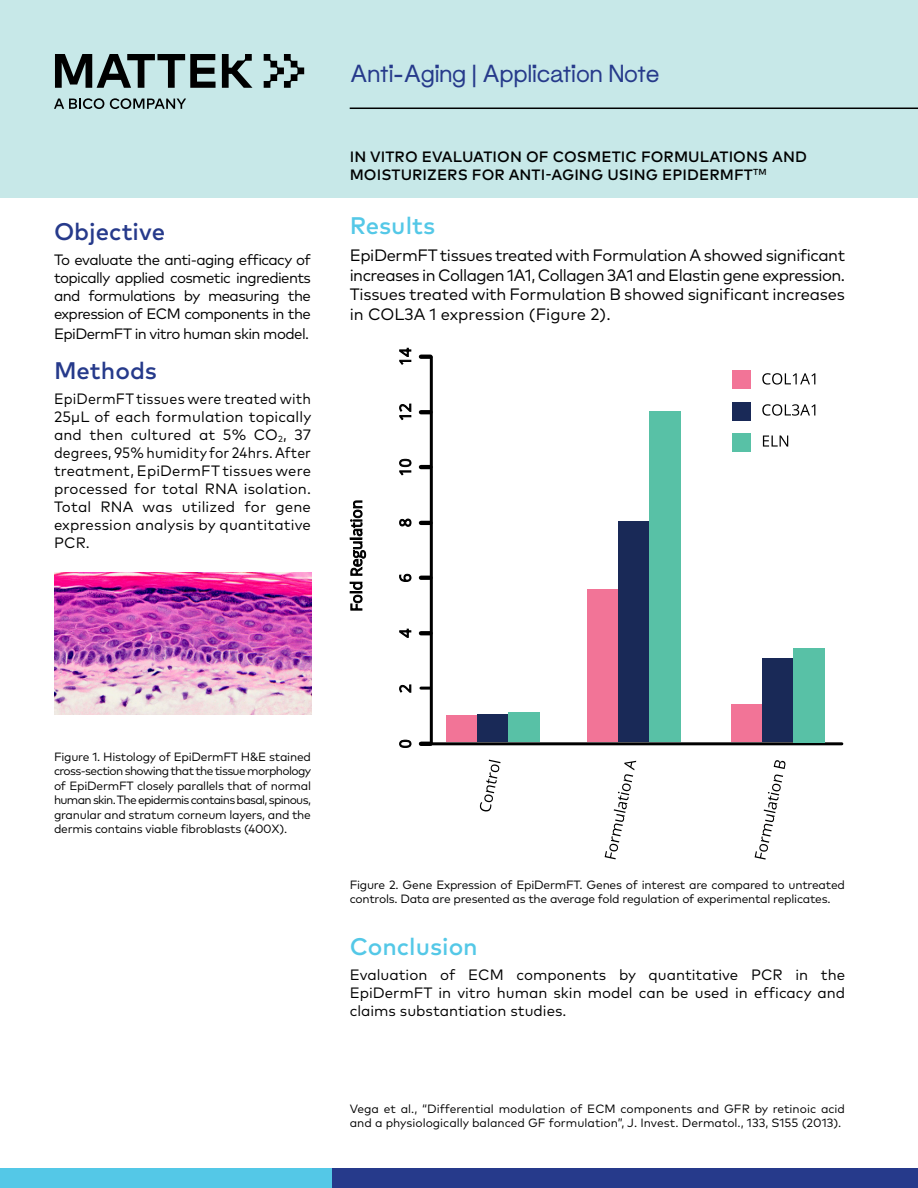
<style>
.page{position:relative;width:918px;height:1188px;background:#fff}
.page>*{position:absolute;margin:0;border:0;box-sizing:border-box;transform-origin:0 0}
.t1{font:24px "Maxeville";letter-spacing:-.01em;color:#263a8b}
.t2{font:500 24px "Mark Pro";color:#54c8e7}
.t3{font:500 24px "Mark Pro";color:#263a8b}
.t4{font:16.5px/19.8px "Mark Pro";letter-spacing:-.01em;color:#000;text-align:justify}
.t5{font:15px/18px "Mark Pro";letter-spacing:-.005em;color:#000;text-align:justify}
.t6{font:15px/18px "Mark Pro";letter-spacing:-.005em;color:#000;text-align:justify;scale:.95 1}
.t7{font:500 15px/18px "Mark Pro";letter-spacing:.005em;color:#000101}
.t8{font:15px "Mark Pro";letter-spacing:-.04em;color:#000}
.t9{font:12px/14.4px "Mark Pro";letter-spacing:-.02em;color:#000}
.t10{font:12px/14.4px "Mark Pro";color:#000}
</style>
<div class="page">
<div style="left:0;top:0;width:918px;height:198px;background:#c7e8e8"></div>
<div style="left:331px;top:1168px;width:587px;height:20px;background:#263a8b"></div>
<div style="left:0;top:1168px;width:332px;height:20px;background:#54c8e7"></div>
<svg style="left:54px;top:98px;width:50px;height:11px"></svg>
<svg style="left:110px;top:98px;width:76px;height:11px"></svg>
<svg style="left:55px;top:54px;width:161px;height:34px"></svg>
<svg style="left:222px;top:54px;width:30px;height:34px"></svg>
<svg style="left:264px;top:54px;width:40px;height:34px"></svg>
<hr style="left:350px;top:108px;width:568px;height:1px;background:#000101">
<img style="left:54px;top:572px;width:258px;height:143px">
<hr style="left:430px;top:357px;width:3px;height:387px;background:#000">
<hr style="left:431px;top:742px;width:411px;height:3px;background:#000">
<svg style="left:349px;top:500px;width:18px;height:111px"></svg>
<svg style="left:480px;top:760px;width:21px;height:52px"></svg>
<svg style="left:755px;top:760px;width:31px;height:100px"></svg>
<svg style="left:605px;top:761px;width:31px;height:98px"></svg>
<svg style="left:421px;top:687px;width:9px;height:3px"></svg>
<svg style="left:399px;top:684px;width:13px;height:9px"></svg>
<svg style="left:421px;top:742px;width:9px;height:4px"></svg>
<svg style="left:399px;top:739px;width:13px;height:9px"></svg>
<svg style="left:421px;top:631px;width:9px;height:4px"></svg>
<svg style="left:399px;top:628px;width:13px;height:10px"></svg>
<svg style="left:421px;top:576px;width:9px;height:4px"></svg>
<svg style="left:399px;top:573px;width:13px;height:9px"></svg>
<svg style="left:421px;top:521px;width:9px;height:4px"></svg>
<svg style="left:399px;top:518px;width:13px;height:9px"></svg>
<svg style="left:421px;top:465px;width:9px;height:4px"></svg>
<svg style="left:399px;top:458px;width:13px;height:18px"></svg>
<svg style="left:421px;top:410px;width:9px;height:4px"></svg>
<svg style="left:399px;top:403px;width:13px;height:17px"></svg>
<svg style="left:421px;top:355px;width:9px;height:4px"></svg>
<svg style="left:399px;top:347px;width:13px;height:18px"></svg>
<svg style="left:762px;top:373px;width:53px;height:12px"></svg>
<div style="left:446px;top:716px;width:32px;height:26px;background:#f27497"></div>
<div style="left:587px;top:589px;width:31px;height:153px;background:#f27497"></div>
<div style="left:731px;top:705px;width:31px;height:37px;background:#f27497"></div>
<div style="left:732px;top:371px;width:18px;height:18px;background:#f27497"></div>
<svg style="left:762px;top:404px;width:53px;height:12px"></svg>
<div style="left:478px;top:714px;width:31px;height:28px;background:#192957"></div>
<div style="left:618px;top:521px;width:31px;height:221px;background:#192957"></div>
<div style="left:762px;top:658px;width:32px;height:84px;background:#192957"></div>
<div style="left:732px;top:402px;width:18px;height:18px;background:#192957"></div>
<svg style="left:763px;top:436px;width:25px;height:11px"></svg>
<div style="left:509px;top:713px;width:31px;height:29px;background:#58c1a6"></div>
<div style="left:649px;top:411px;width:31px;height:331px;background:#58c1a6"></div>
<div style="left:794px;top:648px;width:31px;height:94px;background:#58c1a6"></div>
<div style="left:732px;top:433px;width:18px;height:18px;background:#58c1a6"></div>
<h1 class="t3" style="left:54px;top:214px;width:113px">Objective</h1>
<p class="t5" style="left:54px;top:250px;width:259px">To evaluate the anti-aging efficacy of topically applied cosmetic ingredients and formulations by measuring the expression of ECM components in the</p>
<p class="t8" style="left:54px;top:322px;width:257px">EpiDermFT in vitro human skin model.</p>
<h1 class="t3" style="left:54px;top:353px;width:105px">Methods</h1>
<p class="t6" style="left:54px;top:388px;width:272px">EpiDermFT tissues were treated with 25µL of each formulation topically and then cultured at 5% CO<sub>2</sub>, 37 degrees, 95% humidity for 24hrs. After treatment, EpiDermFT tissues were processed for total RNA isolation.<br>Total RNA was utilized for gene expression analysis by quantitative PCR.</p>
<h1 class="t1" style="left:350px;top:58px;width:311px">Anti-Aging | Application Note</h1>
<p class="t7" style="left:350px;top:146px;width:459px">IN VITRO EVALUATION OF COSMETIC FORMULATIONS AND<br>MOISTURIZERS FOR ANTI-AGING USING EPIDERMFT<sup>TM</sup></p>
<h1 class="t2" style="left:350px;top:208px;width:87px">Results</h1>
<h2 class="t4" style="left:350px;top:244px;width:497px">EpiDermFT tissues treated with Formulation A showed significant increases in Collagen 1A1, Collagen 3A1 and Elastin gene expression.<br>Tissues treated with Formulation B showed significant increases in COL3A 1 expression (Figure 2).</h2>
<p class="t9" style="left:54px;top:749px;width:259px;text-align:justify">Figure 1. Histology of EpiDermFT H&amp;E stained cross-section showing that the tissue morphology of EpiDermFT closely parallels that of normal human skin. The epidermis contains basal, spinous, granular and stratum corneum layers, and the dermis contains viable fibroblasts (400X).</p>
<p class="t9" style="left:350px;top:877px;width:497px">Figure 2. Gene Expression of EpiDermFT. Genes of interest are compared to untreated controls. Data are presented as the average fold regulation of experimental replicates.</p>
<h1 class="t2" style="left:350px;top:929px;width:130px">Conclusion</h1>
<p class="t5" style="left:350px;top:964px;width:497px">Evaluation of ECM components by quantitative PCR in the EpiDermFT in vitro human skin model can be used in efficacy and claims substantiation studies.</p>
<p class="t10" style="left:350px;top:1100px;width:497px">Vega et al., “Differential modulation of ECM components and GFR by retinoic acid and a physiologically balanced GF formulation”, J. Invest. Dermatol., 133, S155 (2013).</p>
</div>
